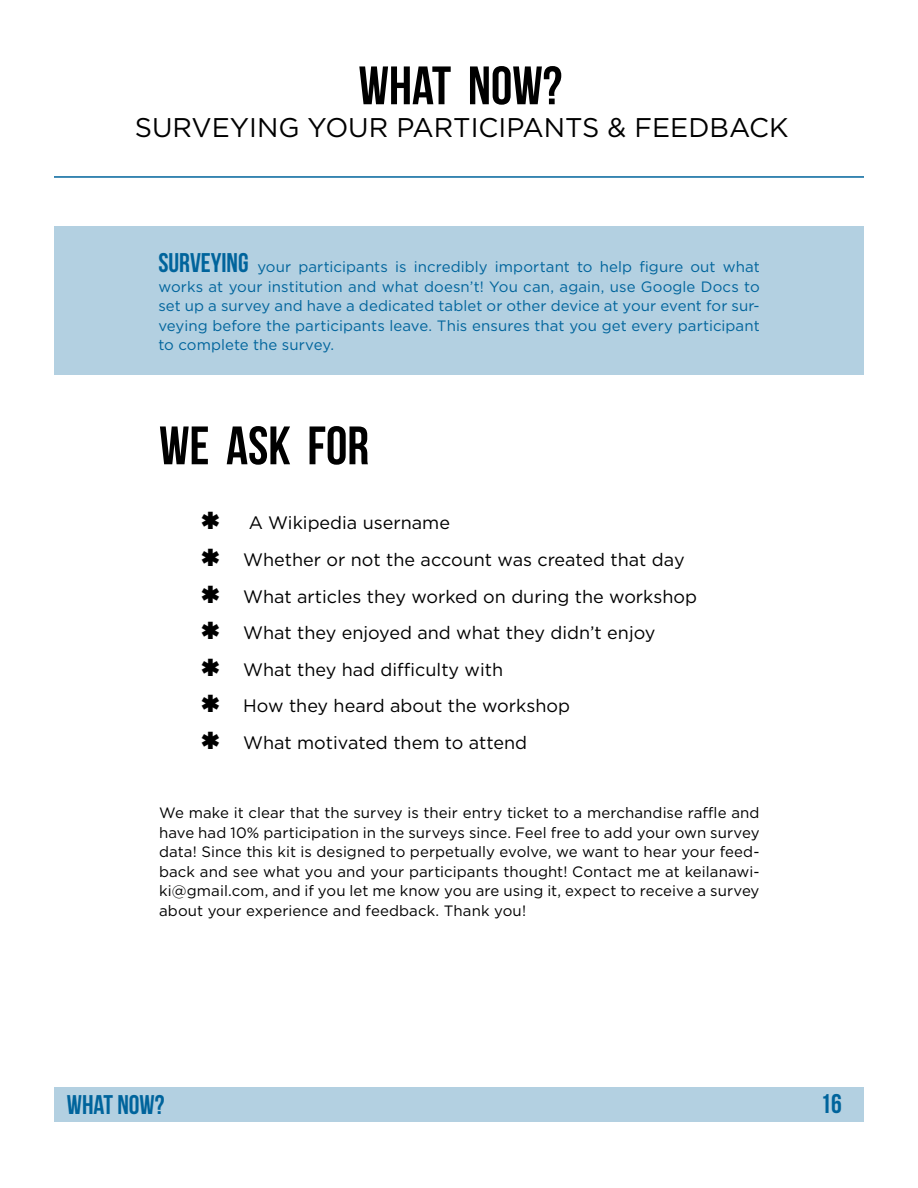
<style>
.page{position:relative;width:918px;height:1188px;background:#fff}
.page>*{position:absolute;margin:0;border:0;box-sizing:border-box;transform-origin:0 0}
.t1{font:54px "Bebas Neue";color:#000}
.t2{font:27px "Gotham";color:#000}
.t3{font:27px "Bebas Neue";color:#00649c}
.t4{font:18px/36.6px "Gotham";color:#000}
.t5{font:15px/19.5px "Gotham";letter-spacing:.005em;color:#000;text-align:justify}
.t6{font:15px/19.5px "Gotham";letter-spacing:.005em;color:#00649c;text-align:justify}
.s1{font-family:"Bebas Neue";font-size:27px}
</style>
<div class="page">
<div style="left:54px;top:1087px;width:810px;height:34px;background:#b3d0e1"></div>
<hr style="left:54px;top:176px;width:810px;height:2px;background:#00649c">
<div style="left:54px;top:226px;width:810px;height:149px;background:#b3d0e1"></div>
<h1 class="t1" style="left:359px;top:56px;width:205px">WHAT NOW?</h1>
<h2 class="t2" style="left:135px;top:110px;width:655px">SURVEYING YOUR PARTICIPANTS &amp; FEEDBACK</h2>
<p class="t6" style="left:158px;top:257px;width:603px"><span class="s1">SURVEYING</span> your participants is incredibly important to help figure out what works at your institution and what doesn’t! You can, again, use Google Docs to set up a survey and have a dedicated tablet or other device at your event for sur&shy;veying before the participants leave. This ensures that you get every participant to complete the survey.</p>
<h1 class="t1" style="left:159px;top:416px;width:211px">WE ASK FOR</h1>
<p class="t4" style="left:243px;top:504px;width:455px;text-indent:5px">A Wikipedia username<br>Whether or not the account was created that day What articles they worked on during the workshop What they enjoyed and what they didn’t enjoy What they had difficulty with<br>How they heard about the workshop<br>What motivated them to attend</p>
<p class="t5" style="left:159px;top:803px;width:602px">We make it clear that the survey is their entry ticket to a merchandise raffle and have had 10% participation in the surveys since. Feel free to add your own survey data! Since this kit is designed to perpetually evolve, we want to hear your feed&shy;back and see what you and your participants thought! Contact me at keilanawi&shy;ki@gmail.com, and if you let me know you are using it, expect to receive a survey about your experience and feedback. Thank you!</p>
<h2 class="t3" style="left:67px;top:1090px;width:99px">WHAT NOW?</h2>
<h2 class="t3" style="left:820px;top:1089px;width:23px">16</h2>
</div>
